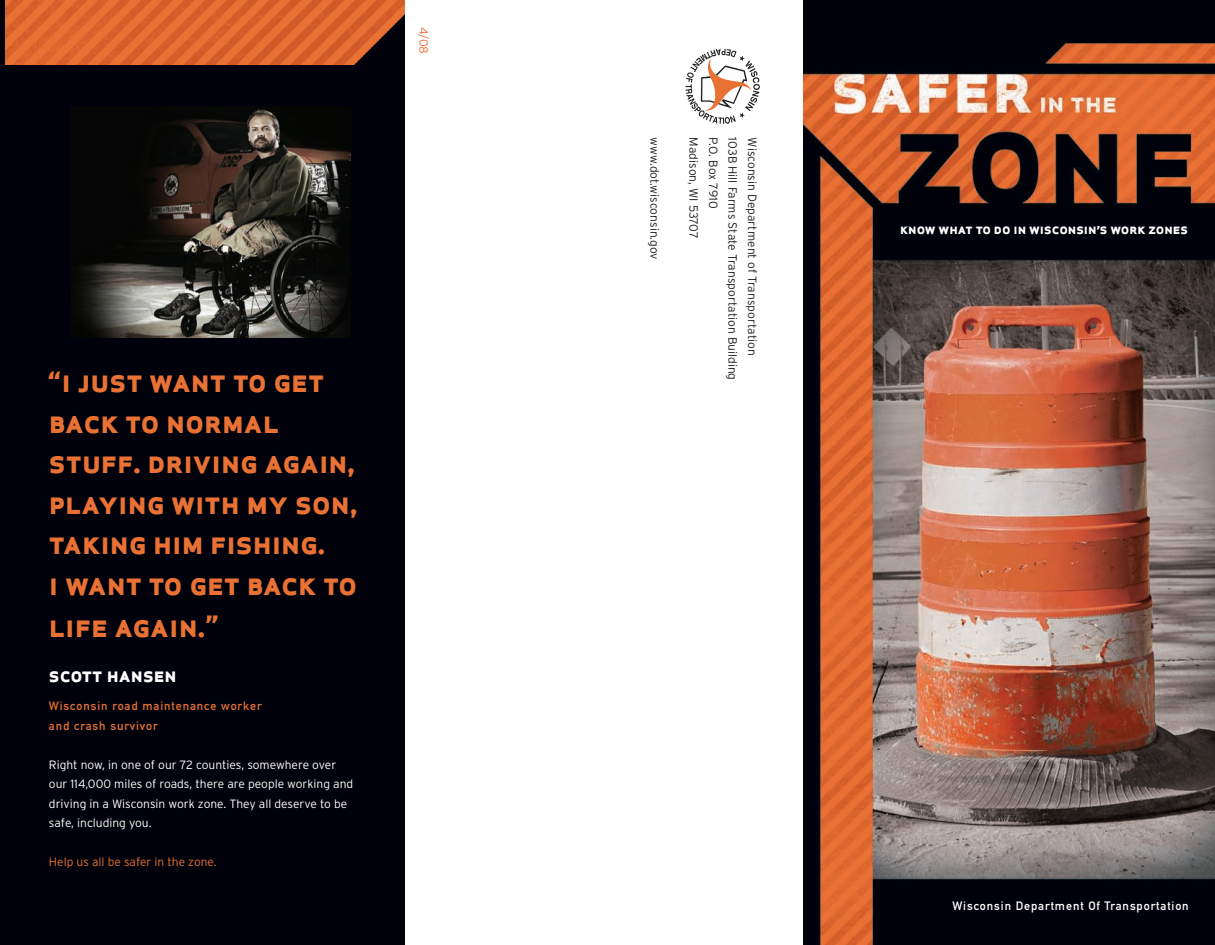
<style>
.page{position:relative;width:1215px;height:945px;background:#fff}
.page>*{position:absolute;margin:0;border:0;box-sizing:border-box;transform-origin:0 0}
.t1{font:33px/40.8px "Apex Sans Bold C";color:#e97134}
.t2{font:21px "Apex Sans Bold C";color:#fff}
.t3{font:14.7px "Apex Sans Bold C";color:#fff}
.t4{font:300 12px/19.5px "Interstate";color:#fff}
.t5{font:300 12px "Interstate";color:#231f20}
.t6{font:12px/19.5px "DIN Mittelschrift Std";letter-spacing:.075em;color:#e97134}
.t7{font:12px "DIN Mittelschrift Std";letter-spacing:.075em;color:#fff}
.t8{font:300 12px "Interstate";color:#e97134}
.s1{font-size:30px}
</style>
<div class="page">
<div style="left:0;top:0;width:405px;height:945px;background:#00010a"></div>
<img style="left:803px;top:0;width:412px;height:945px">
<img style="left:6px;top:0;width:399px;height:65px">
<svg style="left:353px;top:14px;width:52px;height:51px"></svg>
<svg style="left:685px;top:49px;width:75px;height:75px"></svg>
<img style="left:76px;top:108px;width:275px;height:230px">
<p class="t8" style="left:430px;top:27px;width:28px;rotate:90deg">4/08</p>
<p class="t1" style="left:49px;top:359px;width:310px"><span class="s1">“</span>i just want to get back to normal stuff. driving again, playing with my son, taking him fishing.<br>i want to get back to life again.<span class="s1">”</span></p>
<p class="t2" style="left:49px;top:660px;width:129px">scott hansen</p>
<p class="t6" style="left:49px;top:697px;width:214px">Wisconsin road maintenance worker and crash survivor</p>
<p class="t4" style="left:49px;top:755px;width:306px">Right now, in one of our 72 counties, somewhere over our 114,000 miles of roads, there are people working and driving in a Wisconsin work zone. They all deserve to be safe, including you.</p>
<p class="t8" style="left:49px;top:855px;width:169px">Help us all be safer in the zone.</p>
<p class="t5" style="left:662px;top:137px;width:124px;rotate:90deg">www.dot.wisconsin.gov</p>
<p class="t5" style="left:701px;top:137px;width:103px;rotate:90deg">Madison, WI 53707</p>
<p class="t5" style="left:720px;top:137px;width:73px;rotate:90deg">P.O. Box 7910</p>
<p class="t5" style="left:740px;top:137px;width:244px;rotate:90deg">103B Hill Farms State Transportation Building</p>
<p class="t5" style="left:759px;top:137px;width:220px;rotate:90deg">Wisconsin Department of Transportation</p>
<p class="t3" style="left:900px;top:219px;width:290px">know what to do in wisconsin’s work zones</p>
<p class="t7" style="left:952px;top:899px;width:238px">Wisconsin Department Of Transportation</p>
</div>
